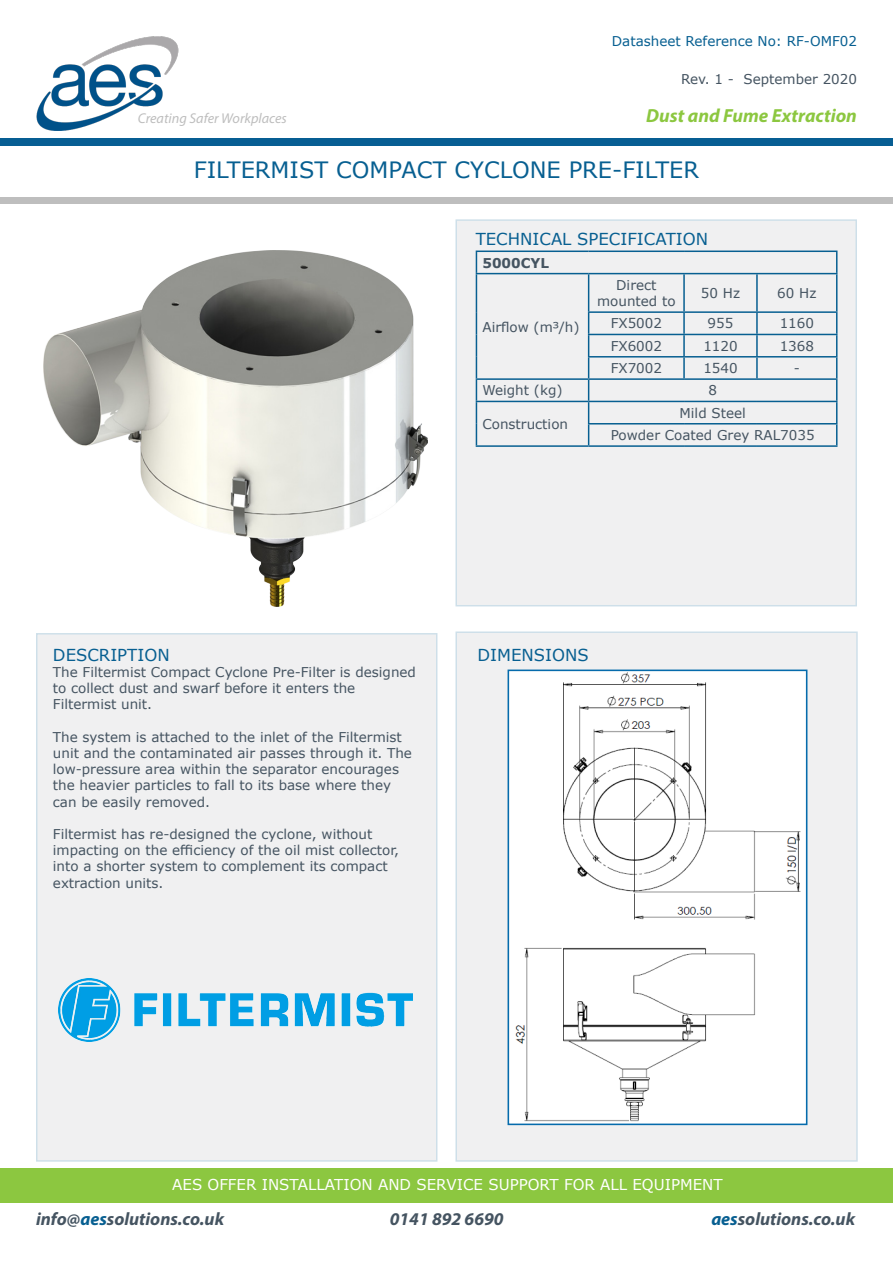
<style>
.page{position:relative;width:893px;height:1263px;background:#fff}
.page>*{position:absolute;margin:0;border:0;box-sizing:border-box;transform-origin:0 0}
.t1{font:22.5px "Verdana";color:#075f91}
.t2{font:italic 700 19.05px "Myriad Pro";color:#8cc740}
.t3{font:italic 700 18px "Myriad Pro";color:#455461}
.t4{font:16.5px "Verdana";color:#075f91}
.t5{font:15px "Verdana";color:#fff}
.t6{font:italic 14.25px "Myriad Pro";color:#bebebe}
.t7{font:13.5px/16.2px "Verdana";color:#455461}
.t8{font:13.5px "Verdana";color:#075f91}
.t9{font:700 13.5px "Verdana";color:#455461}
.s1{color:#075f91}
</style>
<div class="page">
<div style="left:455px;top:219px;width:402px;height:387px;background:#f0f0f1"></div>
<div style="left:36px;top:633px;width:401px;height:529px;background:#f0f0f1"></div>
<div style="left:455px;top:631px;width:403px;height:531px;background:#f0f0f1"></div>
<div style="left:0;top:138px;width:893px;height:8px;background:#075e93"></div>
<div style="left:0;top:198px;width:893px;height:6px;background:#bebebe"></div>
<div style="left:0;top:1169px;width:893px;height:34px;background:#8cc740"></div>
<hr style="left:476px;top:251px;width:113px;height:1px;background:#075f91">
<svg style="left:476px;top:252px;width:1px;height:21px"></svg>
<hr style="left:589px;top:251px;width:95px;height:1px;background:#075f91">
<hr style="left:684px;top:251px;width:73px;height:1px;background:#075f91">
<hr style="left:757px;top:251px;width:80px;height:1px;background:#075f91">
<svg style="left:836px;top:252px;width:1px;height:21px"></svg>
<hr style="left:476px;top:273px;width:113px;height:1px;background:#075f91">
<hr style="left:476px;top:274px;width:1px;height:38px;background:#075f91">
<hr style="left:589px;top:273px;width:95px;height:1px;background:#075f91">
<hr style="left:588px;top:274px;width:1px;height:37px;background:#075f91">
<hr style="left:684px;top:273px;width:73px;height:1px;background:#075f91">
<hr style="left:683px;top:274px;width:2px;height:37px;background:#075f91">
<hr style="left:757px;top:273px;width:80px;height:1px;background:#075f91">
<hr style="left:756px;top:274px;width:2px;height:37px;background:#075f91">
<hr style="left:836px;top:274px;width:1px;height:37px;background:#075f91">
<hr style="left:588px;top:311px;width:96px;height:2px;background:#075f91">
<hr style="left:684px;top:311px;width:73px;height:2px;background:#075f91">
<hr style="left:683px;top:313px;width:2px;height:21px;background:#075f91">
<hr style="left:757px;top:311px;width:80px;height:2px;background:#075f91">
<hr style="left:756px;top:313px;width:2px;height:21px;background:#075f91">
<hr style="left:588px;top:334px;width:96px;height:1px;background:#075f91">
<hr style="left:684px;top:334px;width:73px;height:1px;background:#075f91">
<hr style="left:683px;top:335px;width:2px;height:21px;background:#075f91">
<hr style="left:757px;top:334px;width:80px;height:1px;background:#075f91">
<hr style="left:756px;top:335px;width:2px;height:21px;background:#075f91">
<hr style="left:588px;top:356px;width:96px;height:1px;background:#075f91">
<hr style="left:684px;top:356px;width:73px;height:1px;background:#075f91">
<hr style="left:683px;top:357px;width:2px;height:21px;background:#075f91">
<hr style="left:757px;top:356px;width:80px;height:1px;background:#075f91">
<hr style="left:756px;top:357px;width:2px;height:21px;background:#075f91">
<hr style="left:476px;top:378px;width:113px;height:2px;background:#075f91">
<hr style="left:589px;top:378px;width:95px;height:2px;background:#075f91">
<hr style="left:684px;top:378px;width:73px;height:2px;background:#075f91">
<hr style="left:757px;top:378px;width:80px;height:2px;background:#075f91">
<hr style="left:476px;top:401px;width:113px;height:1px;background:#075f91">
<hr style="left:589px;top:401px;width:95px;height:1px;background:#075f91">
<hr style="left:684px;top:401px;width:73px;height:1px;background:#075f91">
<hr style="left:757px;top:401px;width:80px;height:1px;background:#075f91">
<svg style="left:476px;top:312px;width:1px;height:133px"></svg>
<hr style="left:588px;top:423px;width:96px;height:1px;background:#075f91">
<svg style="left:588px;top:313px;width:1px;height:132px"></svg>
<hr style="left:684px;top:423px;width:73px;height:1px;background:#075f91">
<hr style="left:757px;top:423px;width:80px;height:1px;background:#075f91">
<svg style="left:836px;top:313px;width:1px;height:132px"></svg>
<hr style="left:476px;top:445px;width:113px;height:2px;background:#075f91">
<hr style="left:589px;top:445px;width:95px;height:2px;background:#075f91">
<hr style="left:684px;top:445px;width:73px;height:2px;background:#075f91">
<hr style="left:757px;top:445px;width:80px;height:2px;background:#075f91">
<img style="left:36px;top:36px;width:143px;height:94px">
<img style="left:44px;top:251px;width:384px;height:355px">
<img style="left:511px;top:672px;width:293px;height:450px">
<div style="left:508px;top:669px;width:299px;height:456px;border:2px solid #056bac"></div>
<img style="left:58px;top:979px;width:355px;height:62px">
<p class="t8" style="left:612px;top:32px;width:247px">Datasheet Reference No: RF-OMF02</p>
<p class="t7" style="left:681px;top:71px;width:178px">Rev. 1 - September 2020</p>
<p class="t2" style="left:646px;top:103px;width:212px">Dust and Fume Extraction</p>
<p class="t1" style="left:194px;top:154px;width:507px">FILTERMIST COMPACT CYCLONE PRE-FILTER</p>
<p class="t6" style="left:138px;top:109px;width:151px">Creating Safer Workplaces</p>
<p class="t4" style="left:476px;top:227px;width:234px">TECHNICAL SPECIFICATION</p>
<p class="t9" style="left:482px;top:253px;width:68px">5000CYL</p>
<p class="t7" style="left:482px;top:318px;width:99px">Airflow (m3/h)</p>
<p class="t7" style="left:597px;top:277px;width:80px;text-align:center">Direct mounted to</p>
<p class="t7" style="left:701px;top:285px;width:41px">50 Hz</p>
<p class="t7" style="left:777px;top:285px;width:41px">60 Hz</p>
<p class="t7" style="left:611px;top:315px;width:53px">FX5002</p>
<p class="t7" style="left:708px;top:315px;width:27px">955</p>
<p class="t7" style="left:780px;top:315px;width:36px">1160</p>
<p class="t7" style="left:611px;top:338px;width:53px">FX6002</p>
<p class="t7" style="left:703px;top:338px;width:36px">1120</p>
<p class="t7" style="left:780px;top:338px;width:36px">1368</p>
<p class="t7" style="left:611px;top:360px;width:53px">FX7002</p>
<p class="t7" style="left:703px;top:360px;width:36px">1540</p>
<p class="t7" style="left:794px;top:360px;width:8px">-</p>
<p class="t7" style="left:482px;top:382px;width:82px">Weight (kg)</p>
<p class="t7" style="left:708px;top:382px;width:10px">8</p>
<p class="t7" style="left:482px;top:416px;width:87px">Construction</p>
<p class="t7" style="left:680px;top:405px;width:68px">Mild Steel</p>
<p class="t7" style="left:611px;top:427px;width:205px">Powder Coated Grey RAL7035</p>
<p class="t4" style="left:53px;top:643px;width:118px">DESCRIPTION</p>
<p class="t7" style="left:53px;top:664px;width:365px">The Filtermist Compact Cyclone Pre-Filter is designed to collect dust and swarf before it enters the<br>Filtermist unit.</p>
<p class="t7" style="left:53px;top:728px;width:360px">The system is attached to the inlet of the Filtermist unit and the contaminated air passes through it. The low-pressure area within the separator encourages the heavier particles to fall to its base where they can be easily removed.</p>
<p class="t7" style="left:53px;top:826px;width:348px">Filtermist has re-designed the cyclone, without impacting on the efficiency of the oil mist collector, into a shorter system to complement its compact extraction units.</p>
<p class="t4" style="left:477px;top:643px;width:113px">DIMENSIONS</p>
<p class="t5" style="left:172px;top:1174px;width:552px">AES OFFER INSTALLATION AND SERVICE SUPPORT FOR ALL EQUIPMENT</p>
<p class="t3" style="left:36px;top:1208px;width:190px">info@<span class="s1">aes</span>solutions.co.uk</p>
<p class="t3" style="left:390px;top:1208px;width:115px">0141 892 6690</p>
<p class="t3" style="left:711px;top:1208px;width:145px"><span class="s1">aes</span>solutions.co.uk</p>
</div>
